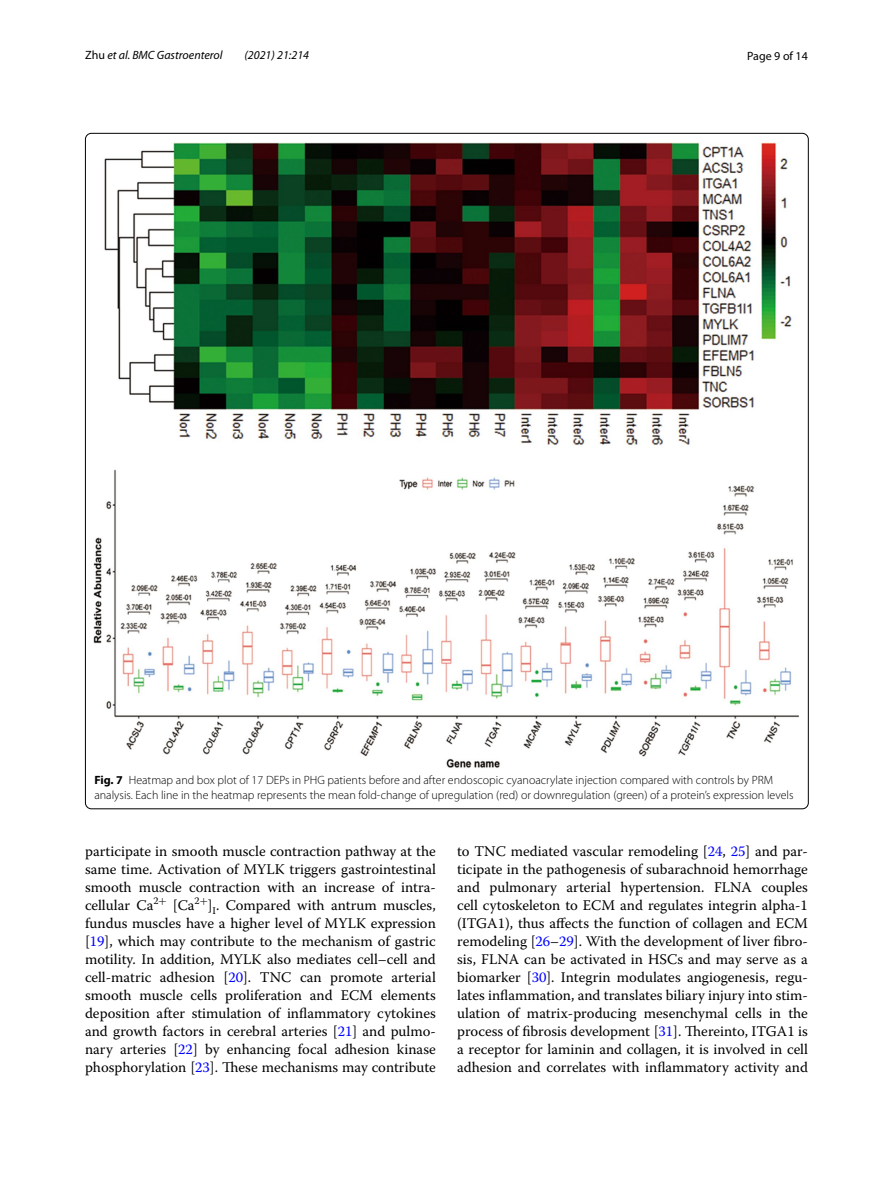
<style>
.page{position:relative;width:893px;height:1187px;background:#fff}
.page>*{position:absolute;margin:0;border:0;box-sizing:border-box;transform-origin:0 0}
.t1{font:14.7px/18px "Warnock Pro";color:#000;text-align:justify}
.t2{font:300 12px/15px "Myriad Pro";color:#000}
.t3{font:italic 12px "Myriad Pro";color:#000}
.t4{font:12px "Myriad Pro";color:#000}
.s1{font-style:normal}
.s2{font-weight:700}
.s3{color:#00f}
</style>
<div class="page">
<img style="left:94px;top:142px;width:705px;height:626px">
<p class="t3" style="left:85px;top:48px;width:139px"><span class="s1">Zhu</span> et al. BMC Gastroenterol</p>
<p class="t3" style="left:244px;top:48px;width:66px">(2021) 21:214</p>
<p class="t4" style="left:747px;top:48px;width:62px">Page 9 of 14</p>
<p class="t2" style="left:94px;top:772px;width:701px"><span class="s2">Fig. 7</span> Heatmap and box plot of 17 DEPs in PHG patients before and after endoscopic cyanoacrylate injection compared with controls by PRM analysis. Each line in the heatmap represents the mean fold-change of upregulation (red) or downregulation (green) of a protein’s expression levels</p>
<p class="t1" style="left:85px;top:841px;width:352px">participate in smooth muscle contraction pathway at the same time. Activation of MYLK triggers gastrointestinal smooth muscle contraction with an increase of intra&shy;cellular Ca<sup>2</sup><sup>+</sup> [Ca<sup>2</sup><sup>+</sup>]<sub>I</sub>. Compared with antrum muscles, fundus muscles have a higher level of MYLK expression [<span class="s3">19</span>], which may contribute to the mechanism of gastric motility. In addition, MYLK also mediates cell–cell and cell-matric adhesion [<span class="s3">20</span>]. TNC can promote arterial smooth muscle cells proliferation and ECM elements deposition after stimulation of inflammatory cytokines and growth factors in cerebral arteries [<span class="s3">21</span>] and pulmo&shy;nary arteries [<span class="s3">22</span>] by enhancing focal adhesion kinase phosphorylation [<span class="s3">23</span>]. These mechanisms may contribute</p>
<p class="t1" style="left:457px;top:841px;width:352px">to TNC mediated vascular remodeling [<span class="s3">24</span>, <span class="s3">25</span>] and par&shy;ticipate in the pathogenesis of subarachnoid hemorrhage and pulmonary arterial hypertension. FLNA couples cell cytoskeleton to ECM and regulates integrin alpha-1 (ITGA1), thus affects the function of collagen and ECM remodeling [<span class="s3">26</span>–<span class="s3">29</span>]. With the development of liver fibro&shy;sis, FLNA can be activated in HSCs and may serve as a biomarker [<span class="s3">30</span>]. Integrin modulates angiogenesis, regu&shy;lates inflammation, and translates biliary injury into stim&shy;ulation of matrix-producing mesenchymal cells in the process of fibrosis development [<span class="s3">31</span>]. Thereinto, ITGA1 is a receptor for laminin and collagen, it is involved in cell adhesion and correlates with inflammatory activity and</p>
</div>
